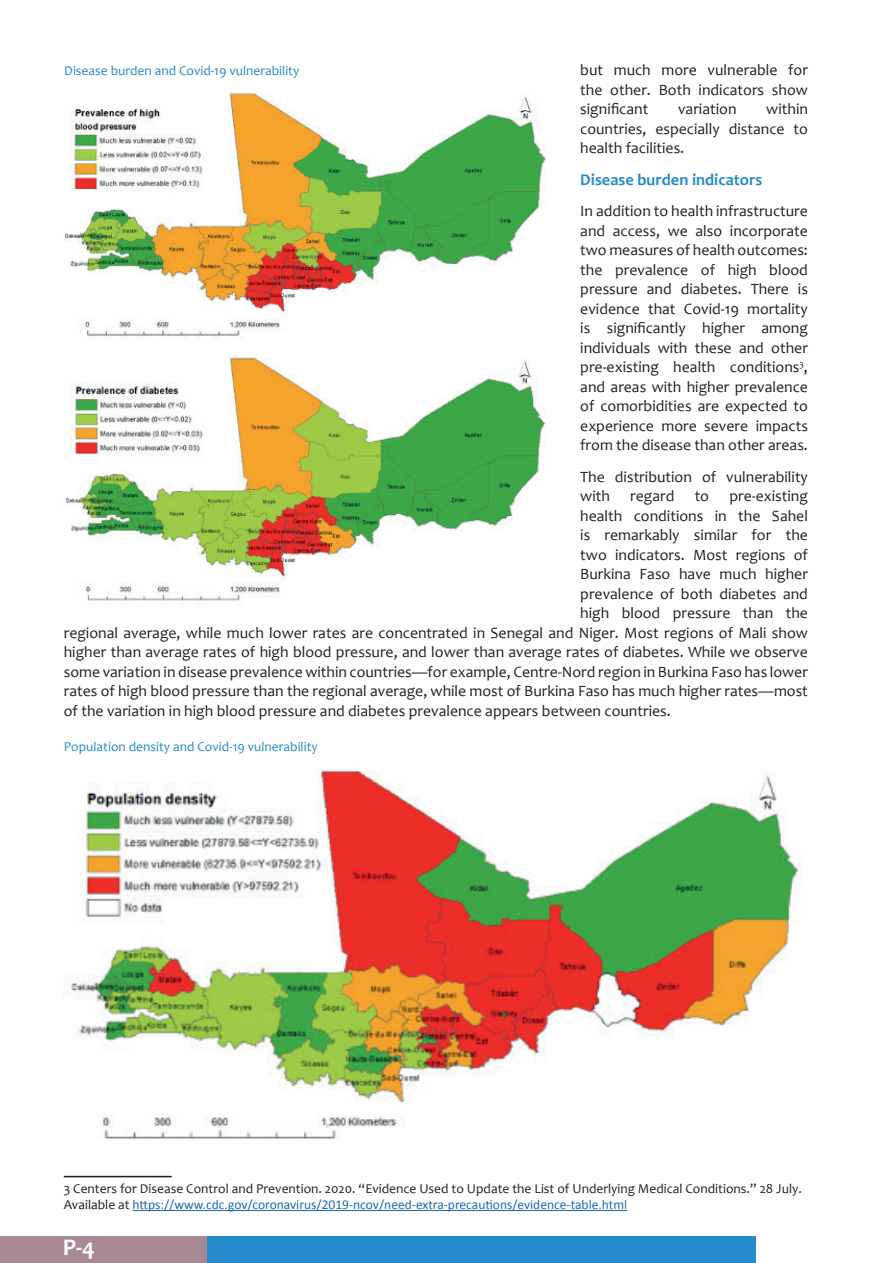
<style>
.page{position:relative;width:893px;height:1263px;background:#fff}
.page>*{position:absolute;margin:0;border:0;box-sizing:border-box;transform-origin:0 0}
.t1{font:700 24px "Candara";color:#fff}
.t2{font:700 16.5px "Candara";color:#268bca}
.t3{font:15.75px/19.5px "Candara";color:#231f20;text-align:justify}
.t4{font:13.5px "Candara";color:#231f20}
.t5{font:13.5px "Calibri";color:#1b69b4}
.t6{font:13.5px "Candara";color:#268acb}
.s1{font-family:"Candara";color:#231f20}
</style>
<div class="page">
<hr style="left:64px;top:1176px;width:108px;height:1px;background:#231f20">
<hr style="left:133px;top:1210px;width:494px;height:1px;background:#1b69b4">
<div style="left:203px;top:1236px;width:553px;height:27px;background:#268ccb"></div>
<div style="left:0;top:1236px;width:207px;height:27px;background:#a98896"></div>
<img style="left:64px;top:93px;width:482px;height:246px">
<img style="left:65px;top:356px;width:481px;height:247px">
<img style="left:67px;top:770px;width:734px;height:370px">
<p class="t3" style="left:580px;top:60px;width:229px">but much more vulnerable for the other. Both indicators show significant</p>
<p class="t6" style="left:64px;top:62px;width:237px">Disease burden and Covid-19 vulnerability</p>
<p class="t3" style="left:580px;top:99px;width:229px;text-indent:186px">within countries, especially distance to health facilities.</p>
<p class="t2" style="left:580px;top:169px;width:184px">Disease burden indicators</p>
<p class="t3" style="left:580px;top:201px;width:229px">In addition to health infrastructure and access, we also incorporate two measures of health outcomes: the prevalence of high blood pressure and diabetes. There is evidence that Covid-19 mortality is significantly higher among individuals with these and other pre-existing health conditions<sup>3</sup>, and areas with higher prevalence of comorbidities are expected to experience more severe impacts from the disease than other areas.</p>
<p class="t3" style="left:580px;top:467px;width:229px">The distribution of vulnerability with</p>
<p class="t3" style="left:678px;top:99px;width:60px">variation</p>
<p class="t3" style="left:630px;top:486px;width:46px">regard</p>
<p class="t3" style="left:695px;top:486px;width:16px">to</p>
<p class="t3" style="left:729px;top:486px;width:80px">pre-existing</p>
<p class="t3" style="left:580px;top:506px;width:229px">health conditions in the Sahel</p>
<p class="t3" style="left:580px;top:525px;width:229px">is remarkably similar for the</p>
<p class="t3" style="left:580px;top:545px;width:229px">two indicators. Most regions of</p>
<p class="t3" style="left:580px;top:564px;width:229px">Burkina Faso have much higher</p>
<p class="t3" style="left:580px;top:584px;width:229px">prevalence of both diabetes and</p>
<p class="t3" style="left:580px;top:603px;width:229px">high blood pressure than the</p>
<p class="t3" style="left:64px;top:623px;width:746px">regional average, while much lower rates are concentrated in Senegal and Niger. Most regions of Mali show</p>
<p class="t3" style="left:64px;top:642px;width:746px">higher than average rates of high blood pressure, and lower than average rates of diabetes. While we observe</p>
<p class="t3" style="left:64px;top:662px;width:746px">some variation in disease prevalence within countries—for example, Centre-Nord region in Burkina Faso has lower</p>
<p class="t3" style="left:64px;top:681px;width:746px">rates of high blood pressure than the regional average, while most of Burkina Faso has much higher rates—most</p>
<p class="t3" style="left:64px;top:701px;width:608px">of the variation in high blood pressure and diabetes prevalence appears between countries.</p>
<p class="t6" style="left:64px;top:738px;width:256px">Population density and Covid-19 vulnerability</p>
<p class="t4" style="left:64px;top:1180px;width:740px">3 Centers for Disease Control and Prevention. 2020. “Evidence Used to Update the List of Underlying Medical Conditions.” 28 July.</p>
<p class="t5" style="left:64px;top:1196px;width:565px"><span class="s1">Available at</span> https://www.cdc.gov/coronavirus/2019-ncov/need-extra-precautions/evidence-table.html</p>
<h1 class="t1" style="left:63px;top:1232px;width:34px">P-4</h1>
</div>
